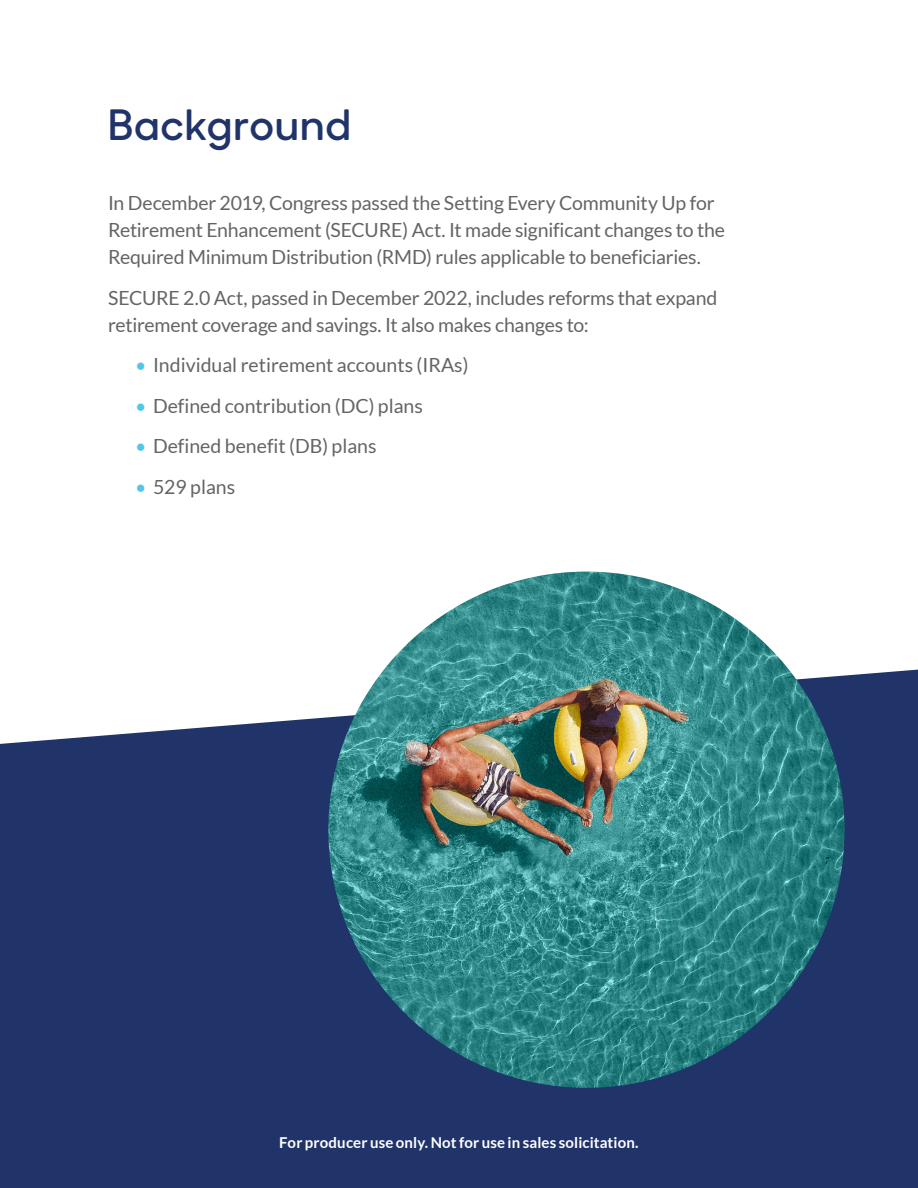
<style>
.page{position:relative;width:918px;height:1188px;background:#fff}
.page>*{position:absolute;margin:0;border:0;box-sizing:border-box;transform-origin:0 0}
.t1{font:600 42px "MM Sharp Sans";letter-spacing:.02em;color:#21346a}
.t2{font:19.5px/27px "Lato";letter-spacing:-.01em;color:#636466}
.t3{font:700 15px "Lato";letter-spacing:.01em;color:#fff}
.s1{color:#50c7e8}
</style>
<div class="page">
<svg style="left:0;top:670px;width:918px;height:518px;background:#324375"></svg>
<img style="left:328px;top:572px;width:517px;height:516px;border-radius:258px">
<h1 class="t1" style="left:108px;top:92px;width:245px">Background</h1>
<p class="t2" style="left:108px;top:189px;width:619px">In December 2019, Congress passed the Setting Every Community Up for<br>Retirement Enhancement (SECURE) Act. It made significant changes to the<br>Required Minimum Distribution (RMD) rules applicable to beneficiaries.</p>
<p class="t2" style="left:108px;top:284px;width:611px">SECURE 2.0 Act, passed in December 2022, includes reforms that expand retirement coverage and savings. It also makes changes to:</p>
<p class="t2" style="left:135px;top:351px;width:335px"><span class="s1">•</span> Individual retirement accounts (IRAs)</p>
<p class="t2" style="left:135px;top:392px;width:289px"><span class="s1">•</span> Defined contribution (DC) plans</p>
<p class="t2" style="left:135px;top:432px;width:243px"><span class="s1">•</span> Defined benefit (DB) plans</p>
<p class="t2" style="left:135px;top:473px;width:102px"><span class="s1">•</span> 529 plans</p>
<p class="t3" style="left:279px;top:1134px;width:361px">For producer use only. Not for use in sales solicitation.</p>
</div>
